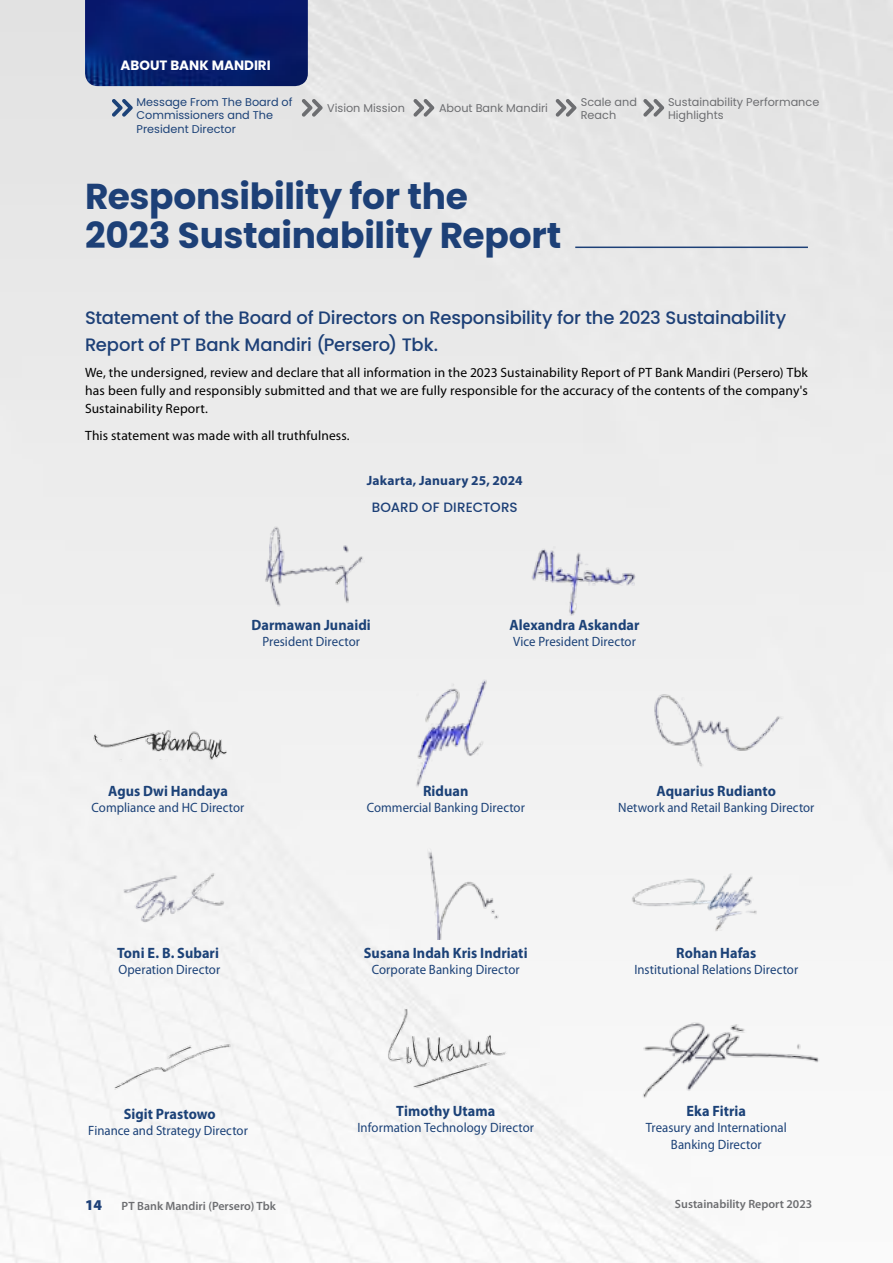
<style>
.page{position:relative;width:893px;height:1263px;background:#fff}
.page>*{position:absolute;margin:0;border:0;box-sizing:border-box;transform-origin:0 0}
.t1{font:700 36px/39px "Poppins";letter-spacing:-.01em;color:#1d4077}
.t2{font:500 18px/27px "Poppins";letter-spacing:-.01em;color:#1d4077}
.t3{font:700 15px "Myriad Pro";letter-spacing:.005em;color:#1c4278;scale:.95 1}
.t4{font:900 15px "Myriad Pro";color:#1d4077}
.t5{font:13.5px/16px "Myriad Pro";letter-spacing:.005em;color:#1c4278;text-align:center;scale:.95 1}
.t6{font:13.5px/18px "Myriad Pro";letter-spacing:.01em;color:#000;text-align:justify}
.t7{font:700 13.5px "Myriad Pro";letter-spacing:.015em;color:#1d4077}
.t8{font:500 13.5px "Poppins";letter-spacing:.005em;color:#1d4077}
.t9{font:700 13.5px "Poppins";color:#fff}
.t10{font:600 12px "Myriad Pro";color:#6d6e71}
.t11{font:11.25px/13.5px "Poppins";color:#6d6e71}
.t12{font:11.25px/13.5px "Poppins";color:#1c4278}
</style>
<div class="page">
<img style="left:255px;top:507px;width:116px;height:116px">
<img style="left:516px;top:540px;width:126px;height:83px">
<img style="left:85px;top:711px;width:154px;height:55px">
<img style="left:389px;top:661px;width:114px;height:139px">
<img style="left:636px;top:691px;width:156px;height:96px">
<img style="left:100px;top:863px;width:139px;height:65px">
<div style="left:411px;top:815px;width:96px;height:125px;background:#f3f3f3"></div>
<img style="left:626px;top:863px;width:151px;height:78px">
<div style="left:90px;top:1027px;width:157px;height:70px;background:#f6f6f6"></div>
<img style="left:374px;top:1000px;width:142px;height:95px">
<img style="left:613px;top:1018px;width:215px;height:83px">
<img style="left:85px;top:0;width:223px;height:86px">
<hr style="left:575px;top:247px;width:233px;height:1px;background:#1d4077">
<svg style="left:112px;top:99px;width:21px;height:18px"></svg>
<svg style="left:302px;top:99px;width:21px;height:18px"></svg>
<svg style="left:413px;top:99px;width:21px;height:18px"></svg>
<svg style="left:643px;top:99px;width:21px;height:18px"></svg>
<svg style="left:556px;top:99px;width:20px;height:18px"></svg>
<p class="t9" style="left:121px;top:58px;width:152px">ABOUT BANK MANDIRI</p>
<p class="t12" style="left:137px;top:95px;width:157px">Message From The Board of<br>Commissioners and The<br>President Director</p>
<p class="t11" style="left:327px;top:102px;width:79px">Vision Mission</p>
<p class="t11" style="left:439px;top:102px;width:111px">About Bank Mandiri</p>
<p class="t11" style="left:581px;top:95px;width:58px">Scale and<br>Reach</p>
<p class="t11" style="left:668px;top:95px;width:153px">Sustainability Performance<br>Highlights</p>
<h1 class="t1" style="left:85px;top:177px;width:478px">Responsibility for the<br>2023 Sustainability Report</h1>
<h2 class="t2" style="left:85px;top:304px;width:703px">Statement of the Board of Directors on Responsibility for the 2023 Sustainability<br>Report of PT Bank Mandiri (Persero) Tbk.</h2>
<p class="t6" style="left:85px;top:364px;width:724px">We, the undersigned, review and declare that all information in the 2023 Sustainability Report of PT Bank Mandiri (Persero) Tbk has been fully and responsibly submitted and that we are fully responsible for the accuracy of the contents of the company's Sustainability Report.</p>
<p class="t6" style="left:85px;top:427px;width:266px">This statement was made with all truthfulness.</p>
<p class="t7" style="left:367px;top:473px;width:157px">Jakarta, January 25, 2024</p>
<p class="t8" style="left:372px;top:499px;width:148px">BOARD OF DIRECTORS</p>
<p class="t3" style="left:252px;top:616px;width:127px">Darmawan Junaidi</p>
<p class="t5" style="left:262px;top:633px;width:104px">President Director</p>
<p class="t3" style="left:509px;top:616px;width:138px">Alexandra Askandar</p>
<p class="t5" style="left:513px;top:633px;width:131px">Vice President Director</p>
<p class="t3" style="left:108px;top:783px;width:128px">Agus Dwi Handaya</p>
<p class="t5" style="left:92px;top:800px;width:162px">Compliance and HC Director</p>
<p class="t3" style="left:117px;top:945px;width:109px">Toni E. B. Subari</p>
<p class="t5" style="left:119px;top:962px;width:109px">Operation Director</p>
<p class="t3" style="left:423px;top:783px;width:49px">Riduan</p>
<p class="t5" style="left:367px;top:800px;width:168px">Commercial Banking Director</p>
<p class="t3" style="left:364px;top:945px;width:174px">Susana Indah Kris Indriati</p>
<p class="t5" style="left:372px;top:962px;width:157px">Corporate Banking Director</p>
<p class="t3" style="left:656px;top:783px;width:127px">Aquarius Rudianto</p>
<p class="t5" style="left:618px;top:800px;width:208px">Network and Retail Banking Director</p>
<p class="t3" style="left:676px;top:945px;width:86px">Rohan Hafas</p>
<p class="t5" style="left:634px;top:962px;width:174px">Institutional Relations Director</p>
<p class="t3" style="left:124px;top:1106px;width:98px">Sigit Prastowo</p>
<p class="t5" style="left:88px;top:1123px;width:170px">Finance and Strategy Director</p>
<p class="t3" style="left:396px;top:1103px;width:106px">Timothy Utama</p>
<p class="t5" style="left:357px;top:1120px;width:187px">Information Technology Director</p>
<p class="t3" style="left:686px;top:1103px;width:64px">Eka Fitria</p>
<p class="t5" style="left:646px;top:1120px;width:150px">Treasury and International<br>Banking Director</p>
<p class="t4" style="left:85px;top:1195px;width:19px">14</p>
<p class="t10" style="left:122px;top:1200px;width:156px">PT Bank Mandiri (Persero) Tbk</p>
<p class="t10" style="left:675px;top:1197px;width:139px">Sustainability Report 2023</p>
</div>
